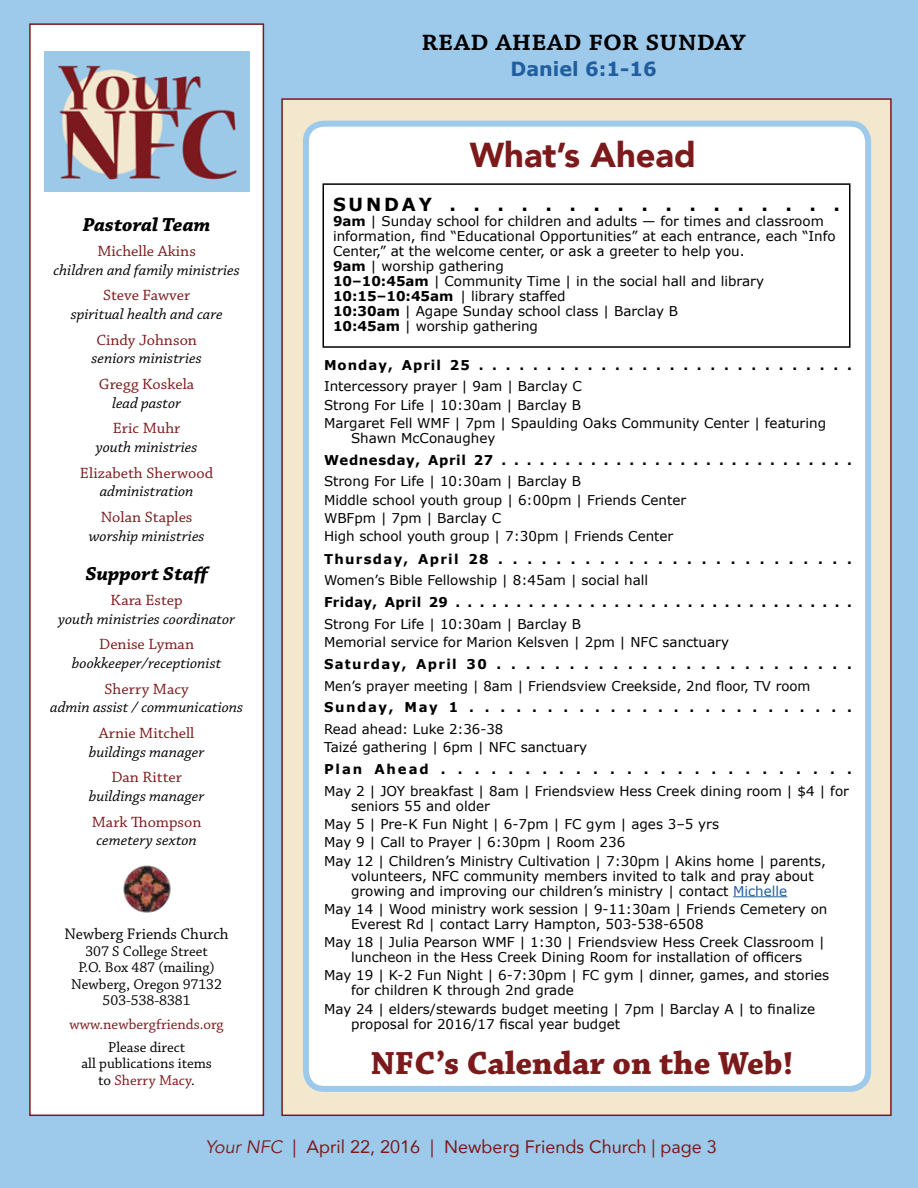
<style>
.page{position:relative;width:918px;height:1188px;background:#9dc9eb}
.page>*{position:absolute;margin:0;border:0;box-sizing:border-box;transform-origin:0 0}
.t1{font:900 34.5px "Avenir";color:#7c1a1b}
.t2{font:700 33.75px "Chaparral Pro";color:#7c1a1b}
.t3{font:600 30px "Chaparral Pro";color:#000}
.t4{font:italic 700 19.8px "Chaparral Pro";color:#000;scale:1.04 1}
.t5{font:700 19.5px "Verdana";color:#215e9e}
.t6{font:18px "Avenir";color:#7c1a1b}
.t7{font:700 18px "Verdana";letter-spacing:.16em;color:#000}
.t8{font:16.2px "Chaparral Pro";color:#000}
.t9{font:italic 15.6px "Chaparral Pro";color:#000;scale:1.04 1}
.t10{font:15.6px "Chaparral Pro";color:#7c1a1b;scale:1.04 1}
.t11{font:15px/16.5px "Chaparral Pro";color:#000;text-align:center}
.t12{font:15px "Chaparral Pro";color:#7c1a1b}
.t13{font:13.5px/15px "Verdana";color:#000}
.t14{font:700 13.5px "Verdana";letter-spacing:.1em;color:#000}
.t15{font:700 13.5px "Verdana";letter-spacing:.025em;color:#000}
.t16{font:700 13.5px "Verdana";letter-spacing:.045em;color:#000}
.t17{font:700 13.5px "Verdana";letter-spacing:.075em;color:#000}
.t18{font:700 13.5px "Verdana";letter-spacing:.12em;color:#000}
.t19{font:700 13.5px "Verdana";letter-spacing:.145em;color:#000}
.s1{color:#7c1a1b}
.s2{font-weight:700}
.s3{color:#215e9e}
.s4{font-style:italic}
</style>
<div class="page">
<div style="left:29px;top:23px;width:235px;height:1093px;background:#fff;border:2px solid #7c1a1b"></div>
<img style="left:44px;top:52px;width:205px;height:140px">
<img style="left:123px;top:865px;width:48px;height:48px">
<div style="left:281px;top:98px;width:611px;height:1018px;background:#f3e7cd;border:2px solid #7c1a1b"></div>
<div style="left:306px;top:124px;width:562px;height:965px;background:#fff;border-radius:18px"></div>
<div style="left:303px;top:121px;width:568px;height:971px;border:6px solid #9dc9eb;border-radius:18px"></div>
<div style="left:323px;top:183px;width:528px;height:165px;border:2px solid #000"></div>
<hr style="left:733px;top:896px;width:54px;height:1px;background:#215e9e">
<h3 class="t3" style="left:422px;top:24px;width:326px">read ahead for sunday</h3>
<h3 class="t5" style="left:510px;top:57px;width:148px">Daniel 6:1-16</h3>
<h3 class="t4" style="left:83px;top:213px;width:124px">Pastoral Team</h3>
<p class="t10" style="left:97px;top:243px;width:96px">Michelle Akins</p>
<p class="t9" style="left:54px;top:261px;width:181px">children and family ministries</p>
<p class="t10" style="left:103px;top:287px;width:85px">Steve Fawver</p>
<p class="t9" style="left:71px;top:306px;width:148px">spiritual health and care</p>
<p class="t10" style="left:96px;top:331px;width:98px">Cindy Johnson</p>
<p class="t9" style="left:92px;top:350px;width:107px">seniors ministries</p>
<p class="t10" style="left:99px;top:376px;width:93px">Gregg Koskela</p>
<p class="t9" style="left:112px;top:394px;width:68px">lead pastor</p>
<p class="t10" style="left:113px;top:420px;width:66px">Eric Muhr</p>
<p class="t9" style="left:96px;top:439px;width:99px">youth ministries</p>
<p class="t10" style="left:80px;top:464px;width:130px">Elizabeth Sherwood</p>
<p class="t9" style="left:100px;top:483px;width:92px">administration</p>
<p class="t10" style="left:101px;top:508px;width:90px">Nolan Staples</p>
<p class="t9" style="left:89px;top:527px;width:113px">worship ministries</p>
<h3 class="t4" style="left:85px;top:562px;width:121px">Support Staff</h3>
<p class="t10" style="left:111px;top:592px;width:71px">Kara Estep</p>
<p class="t9" style="left:58px;top:610px;width:172px">youth ministries coordinator</p>
<p class="t10" style="left:99px;top:636px;width:93px">Denise Lyman</p>
<p class="t9" style="left:72px;top:655px;width:145px">bookkeeper/receptionist</p>
<p class="t10" style="left:104px;top:680px;width:83px">Sherry Macy</p>
<p class="t9" style="left:50px;top:699px;width:187px">admin assist / communications</p>
<p class="t10" style="left:99px;top:724px;width:94px">Arnie Mitchell</p>
<p class="t9" style="left:89px;top:743px;width:113px">buildings manager</p>
<p class="t10" style="left:112px;top:769px;width:69px">Dan Ritter</p>
<p class="t9" style="left:89px;top:787px;width:113px">buildings manager</p>
<p class="t10" style="left:92px;top:813px;width:107px">Mark Thompson</p>
<p class="t9" style="left:96px;top:832px;width:98px">cemetery sexton</p>
<p class="t8" style="left:65px;top:925px;width:166px">Newberg Friends Church</p>
<p class="t11" style="left:71px;top:943px;width:152px">307 S College Street<br>P.O. Box 487 (mailing)<br>Newberg, Oregon 97132<br>503-538-8381</p>
<p class="t12" style="left:70px;top:1016px;width:156px">www.newbergfriends.org</p>
<p class="t11" style="left:81px;top:1039px;width:132px">Please direct<br>all publications items to <span class="s1">Sherry Macy</span>.</p>
<h1 class="t1" style="left:470px;top:125px;width:228px">What’s Ahead</h1>
<h3 class="t7" style="left:333px;top:193px;width:509px">SUNDAY.................</h3>
<p class="t13" style="left:333px;top:213px;width:504px"><span class="s2">9am</span> | Sunday school for children and adults — for times and classroom information, find “Educational Opportunities” at each entrance, each “Info Center,” at the welcome center, or ask a greeter to help you.<br><span class="s2">9am</span> | worship gathering<br><span class="s2">10–10:45am</span> | Community Time | in the social hall and library <span class="s2">10:15–10:45am</span> | library staffed<br><span class="s2">10:30am</span> | Agape Sunday school class | Barclay B<br><span class="s2">10:45am</span> | worship gathering</p>
<p class="t17" style="left:324px;top:356px;width:529px">Monday, April 25 . . . . . . . . . . . . . . . . . . . . . . . . . . . .</p>
<p class="t13" style="left:324px;top:377px;width:504px;line-height:18.3px">Intercessory prayer | 9am | Barclay C<br>Strong For Life | 10:30am | Barclay B<br>Margaret Fell WMF | 7pm | Spaulding Oaks Community Center | featuring</p>
<p class="t13" style="left:351px;top:430px;width:146px">Shawn McConaughey</p>
<p class="t16" style="left:324px;top:451px;width:529px">Wednesday, April 27 . . . . . . . . . . . . . . . . . . . . . . . . . . . .</p>
<p class="t13" style="left:324px;top:472px;width:364px;line-height:18.3px">Strong For Life | 10:30am | Barclay B<br>Middle school youth group | 6:00pm | Friends Center WBFpm | 7pm | Barclay C<br>High school youth group | 7:30pm | Friends Center</p>
<p class="t14" style="left:324px;top:550px;width:529px">Thursday,April28.........................</p>
<p class="t13" style="left:324px;top:573px;width:326px">Women’s Bible Fellowship | 8:45am | social hall</p>
<p class="t15" style="left:324px;top:594px;width:529px">Friday, April 29 . . . . . . . . . . . . . . . . . . . . . . . . . . . . . . . . .</p>
<p class="t13" style="left:324px;top:614px;width:407px;line-height:18.3px">Strong For Life | 10:30am | Barclay B<br>Memorial service for Marion Kelsven | 2pm | NFC sanctuary</p>
<p class="t14" style="left:324px;top:655px;width:530px">Saturday,April30.........................</p>
<p class="t13" style="left:324px;top:678px;width:488px">Men’s prayer meeting | 8am | Friendsview Creekside, 2nd floor, TV room</p>
<p class="t18" style="left:324px;top:699px;width:529px">Sunday,May1.........................</p>
<p class="t13" style="left:324px;top:720px;width:265px;line-height:18.3px">Read ahead: Luke 2:36-38<br>Taizé gathering | 6pm | NFC sanctuary</p>
<p class="t19" style="left:324px;top:761px;width:529px">PlanAhead.........................</p>
<p class="t13" style="left:351px;top:783px;width:499px;text-indent:-27px">May 2 | JOY breakfast | 8am | Friendsview Hess Creek dining room | $4 | for seniors 55 and older</p>
<p class="t13" style="left:324px;top:815px;width:504px;line-height:18.3px">May 5 | Pre-K Fun Night | 6-7pm | FC gym | ages 3–5 yrs<br>May 9 | Call to Prayer | 6:30pm | Room 236<br>May 12 | Children’s Ministry Cultivation | 7:30pm | Akins home | parents,</p>
<p class="t13" style="left:351px;top:868px;width:464px">volunteers, NFC community members invited to talk and pray about growing and improving our children’s ministry | contact <span class="s3">Michelle</span></p>
<p class="t13" style="left:351px;top:901px;width:478px;text-indent:-27px">May 14 | Wood ministry work session | 9-11:30am | Friends Cemetery on<br>Everest Rd | contact Larry Hampton, 503-538-6508</p>
<p class="t13" style="left:324px;top:934px;width:503px;text-align:center">May 18 | Julia Pearson WMF | 1:30 | Friendsview Hess Creek Classroom | luncheon in the Hess Creek Dining Room for installation of officers</p>
<p class="t13" style="left:351px;top:967px;width:480px;text-indent:-27px">May 19 | K-2 Fun Night | 6-7:30pm | FC gym | dinner, games, and stories for children K through 2nd grade</p>
<p class="t13" style="left:351px;top:1001px;width:466px;text-indent:-27px">May 24 | elders/stewards budget meeting | 7pm | Barclay A | to finalize proposal for 2016/17 fiscal year budget</p>
<h2 class="t2" style="left:371px;top:1044px;width:424px">NFC’s Calendar on the Web!</h2>
<h3 class="t6" style="left:206px;top:1132px;width:513px"><span class="s4">Your NFC</span> | April 22, 2016 | Newberg Friends Church | page 3</h3>
</div>
